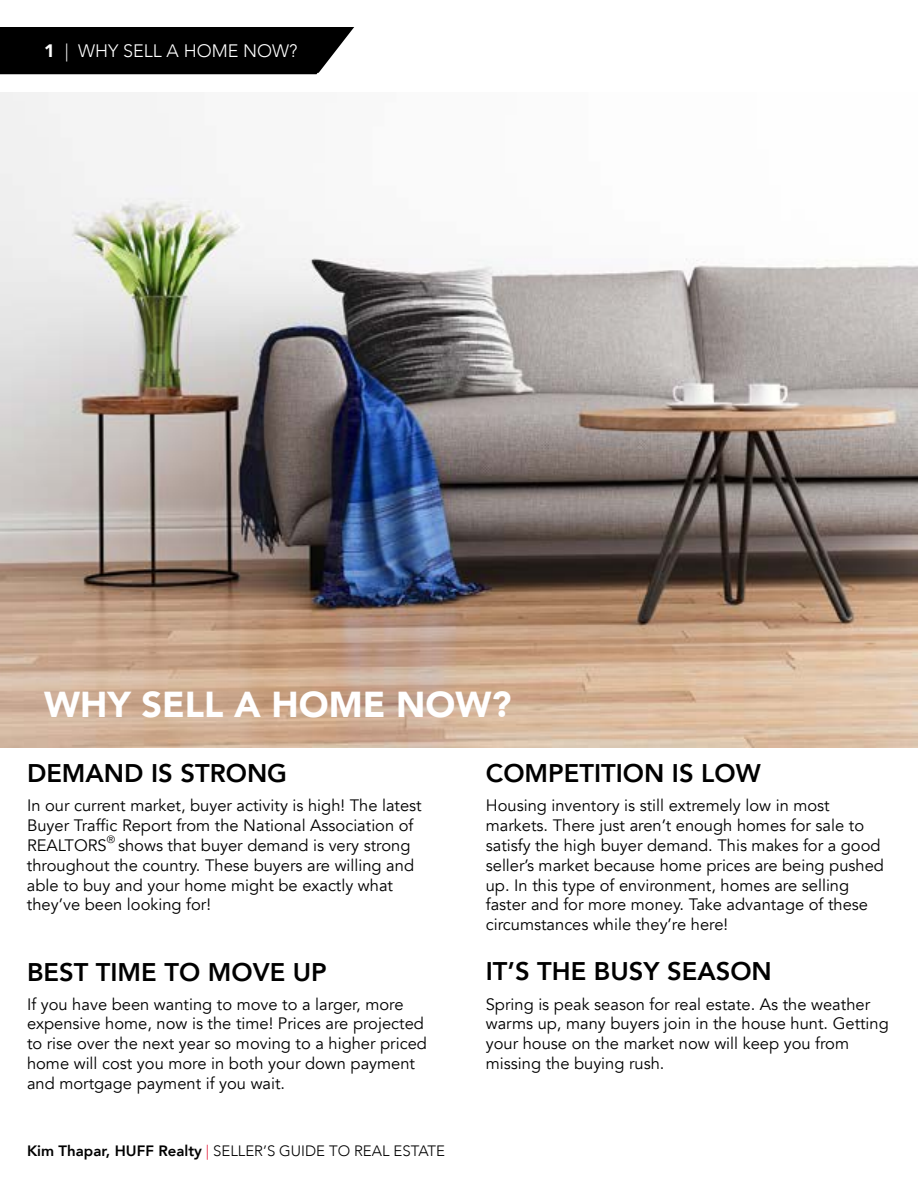
<style>
.page{position:relative;width:918px;height:1188px;background:#fff}
.page>*{position:absolute;margin:0;border:0;box-sizing:border-box;transform-origin:0 0}
.t1{font:900 36px "Avenir";color:#fff}
.t2{font:800 25.5px "Avenir";color:#000}
.t3{font:300 18px "Avenir";color:#fff}
.t4{font:16.5px/19.8px "Avenir";color:#000}
.t5{font:300 15px "Avenir";color:#000}
.t6{font:10.5px "Avenir";color:#000}
.s1{font-weight:900}
.s2{font-weight:800}
.s3{color:#e31837}
</style>
<div class="page">
<img style="left:0;top:92px;width:918px;height:655px">
<div style="left:0;top:27px;width:354px;height:47px;background:#000"></div>
<p class="t3" style="left:44px;top:40px;width:255px"><span class="s1">1</span> | WHY SELL A HOME NOW?</p>
<h1 class="t1" style="left:44px;top:674px;width:469px">WHY SELL A HOME NOW?</h1>
<h2 class="t2" style="left:27px;top:753px;width:262px">DEMAND IS STRONG</h2>
<p class="t4" style="left:27px;top:796px;width:396px">In our current market, buyer activity is high! The latest<br>Buyer Traffic Report from the National Association of<br>REALTORS</p>
<p class="t6" style="left:107px;top:834px;width:10px">®</p>
<p class="t4" style="left:27px;top:836px;width:389px;text-indent:91px">shows that buyer demand is very strong throughout the country. These buyers are willing and able to buy and your home might be exactly what they’ve been looking for!</p>
<h2 class="t2" style="left:27px;top:952px;width:301px">BEST TIME TO MOVE UP</h2>
<p class="t4" style="left:27px;top:994px;width:401px">If you have been wanting to move to a larger, more expensive home, now is the time! Prices are projected to rise over the next year so moving to a higher priced home will cost you more in both your down payment and mortgage payment if you wait.</p>
<p class="t5" style="left:27px;top:1142px;width:420px"><span class="s2">Kim Thapar, HUFF Realty</span> <span class="s3">|</span> SELLER’S GUIDE TO REAL ESTATE</p>
<h2 class="t2" style="left:486px;top:753px;width:276px">COMPETITION IS LOW</h2>
<p class="t4" style="left:486px;top:796px;width:400px">Housing inventory is still extremely low in most markets. There just aren’t enough homes for sale to satisfy the high buyer demand. This makes for a good seller’s market because home prices are being pushed up. In this type of environment, homes are selling faster and for more money. Take advantage of these circumstances while they’re here!</p>
<h2 class="t2" style="left:486px;top:952px;width:288px">IT’S THE BUSY SEASON</h2>
<p class="t4" style="left:486px;top:994px;width:405px">Spring is peak season for real estate. As the weather warms up, many buyers join in the house hunt. Getting your house on the market now will keep you from missing the buying rush.</p>
</div>
